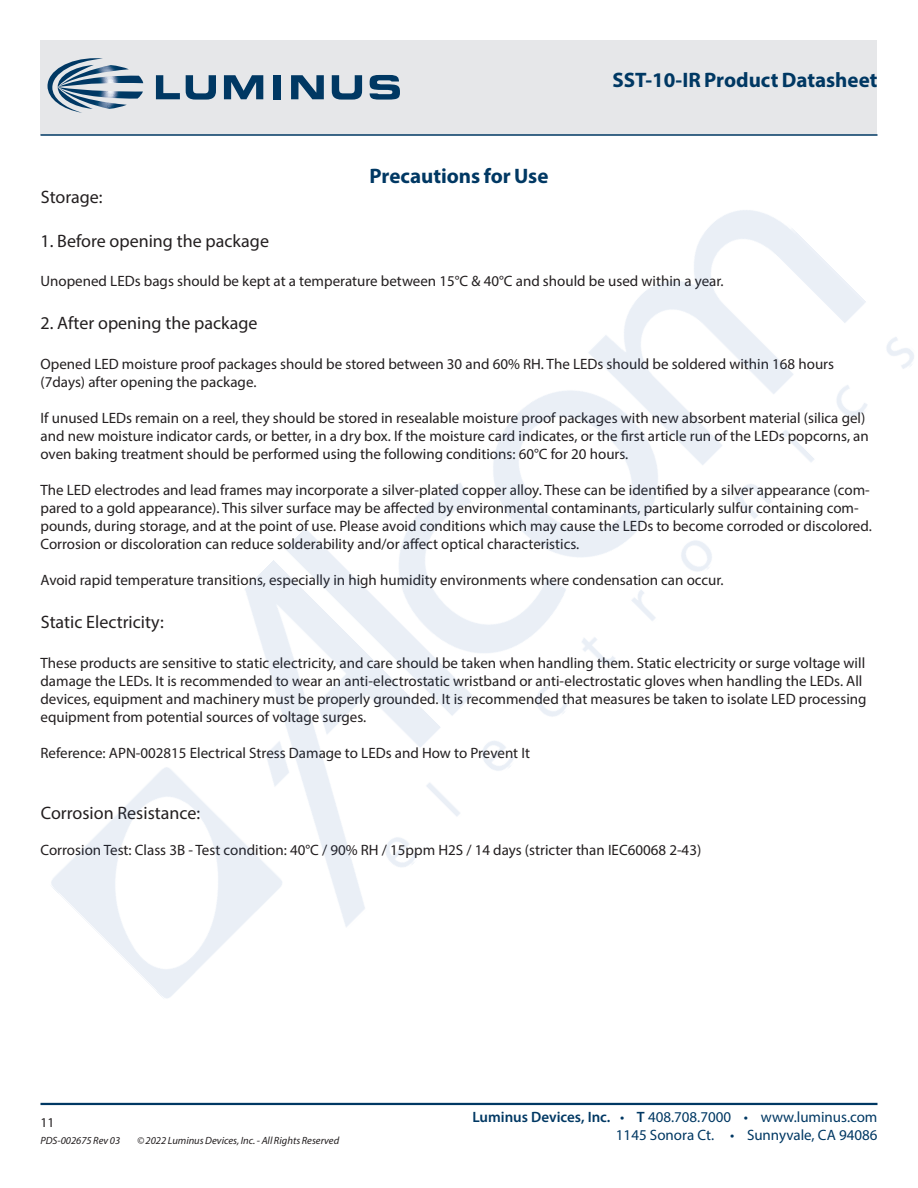
<style>
.page{position:relative;width:918px;height:1188px;background:#fff}
.page>*{position:absolute;margin:0;border:0;box-sizing:border-box;transform-origin:0 0}
.DS_Title1{font:700 21px "Myriad Pro";color:#003863}
.t1{font:18px "Myriad Pro";color:#231f20}
.t2{font:15px/18px "Myriad Pro";color:#231f20}
.t3{font:15px "Myriad Pro";color:#003863}
.zzFooterRight2{font:13.5px "Myriad Pro";color:#231f20}
.zzFooterRight1{font:italic 10.5px "Myriad Pro";color:#231f20}
.s1{font-style:inherit}
.s2{font-weight:600}
</style>
<div class="page">
<div style="left:40px;top:40px;width:838px;height:95px;background:#e6e7e9"></div>
<hr style="left:40px;top:1103px;width:838px;height:2px;background:#003863">
<hr style="left:40px;top:134px;width:838px;height:2px;background:#003863">
<svg style="left:48px;top:58px;width:95px;height:55px"></svg>
<svg style="left:156px;top:75px;width:24px;height:24px"></svg>
<svg style="left:186px;top:75px;width:30px;height:25px"></svg>
<svg style="left:224px;top:75px;width:39px;height:24px"></svg>
<div style="left:273px;top:75px;width:8px;height:24px;background:#003863"></div>
<svg style="left:291px;top:75px;width:33px;height:24px"></svg>
<svg style="left:332px;top:75px;width:30px;height:25px"></svg>
<svg style="left:370px;top:75px;width:30px;height:25px"></svg>
<img style="left:40px;top:135px;width:874px;height:863px">
<p class="DS_Title1" style="left:370px;top:162px;width:180px">Precautions for Use</p>
<p class="DS_Title1" style="left:613px;top:67px;width:266px">SST-10-IR Product Datasheet</p>
<p class="t1" style="left:41px;top:186px;width:64px">Storage:</p>
<p class="t1" style="left:40px;top:229px;width:230px">1. Before opening the package</p>
<p class="t2" style="left:40px;top:272px;width:683px">Unopened LEDs bags should be kept at a temperature between 15°C &amp; 40°C and should be used within a year.</p>
<p class="t1" style="left:40px;top:312px;width:219px">2. After opening the package</p>
<p class="t2" style="left:40px;top:355px;width:795px">Opened LED moisture proof packages should be stored between 30 and 60% RH. The LEDs should be soldered within 168 hours (7days) after opening the package.</p>
<p class="t2" style="left:40px;top:409px;width:830px">If unused LEDs remain on a reel, they should be stored in resealable moisture proof packages with new absorbent material (silica gel) and new moisture indicator cards, or better, in a dry box. If the moisture card indicates, or the first article run of the LEDs popcorns, an oven baking treatment should be performed using the following conditions: 60°C for 20 hours.</p>
<p class="t2" style="left:40px;top:481px;width:832px">The LED electrodes and lead frames may incorporate a silver-plated copper alloy. These can be identified by a silver appearance (com&shy;pared to a gold appearance). This silver surface may be affected by environmental contaminants, particularly sulfur containing com&shy;pounds, during storage, and at the point of use. Please avoid conditions which may cause the LEDs to become corroded or discolored.<br>Corrosion or discoloration can reduce solderability and/or affect optical characteristics.</p>
<p class="t2" style="left:40px;top:571px;width:683px">Avoid rapid temperature transitions, especially in high humidity environments where condensation can occur.</p>
<p class="t1" style="left:41px;top:611px;width:125px">Static Electricity:</p>
<p class="t2" style="left:40px;top:654px;width:828px">These products are sensitive to static electricity, and care should be taken when handling them. Static electricity or surge voltage will damage the LEDs. It is recommended to wear an anti-electrostatic wristband or anti-electrostatic gloves when handling the LEDs. All devices, equipment and machinery must be properly grounded. It is recommended that measures be taken to isolate LED processing equipment from potential sources of voltage surges.</p>
<p class="t2" style="left:40px;top:744px;width:491px">Reference: APN-002815 Electrical Stress Damage to LEDs and How to Prevent It</p>
<p class="t1" style="left:41px;top:802px;width:161px">Corrosion Resistance:</p>
<p class="t2" style="left:40px;top:841px;width:662px">Corrosion Test: Class 3B - Test condition: <span class="s1">40°C / 90% RH / 15</span>ppm <span class="s1">H2S / 14</span> days (stricter than IEC60068 2-43)</p>
<p class="zzFooterRight2" style="left:40px;top:1115px;width:15px">11</p>
<p class="zzFooterRight1" style="left:40px;top:1134px;width:81px">PDS-002675 Rev 03</p>
<p class="zzFooterRight1" style="left:137px;top:1134px;width:204px">© 2022 Luminus Devices, Inc. - All Rights Reserved</p>
<p class="t3" style="left:472px;top:1108px;width:407px"><span class="s2">Luminus Devices, Inc.</span> • <span class="s2">T</span> 408.708.7000 • www.luminus.com</p>
<p class="t3" style="left:616px;top:1126px;width:263px">1145 Sonora Ct. • Sunnyvale, CA 94086</p>
</div>
